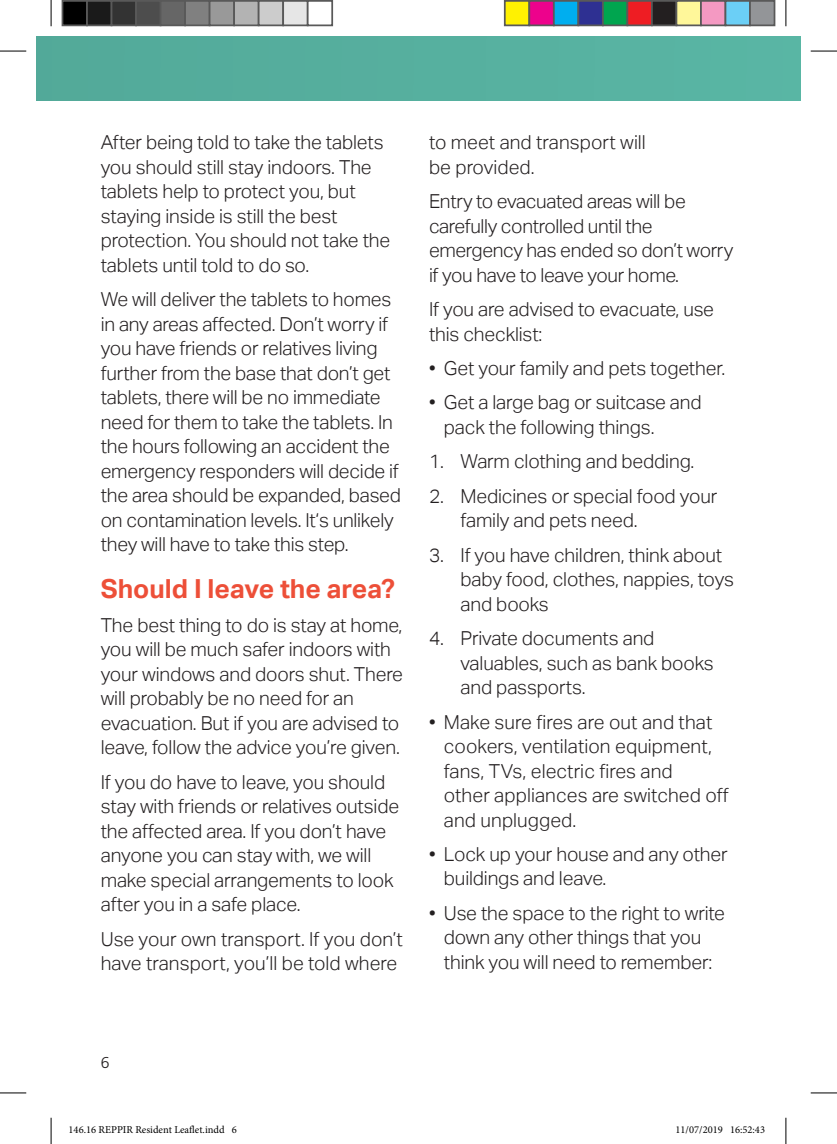
<style>
.page{position:relative;width:837px;height:1144px;background:#fff}
.page>*{position:absolute;margin:0;border:0;box-sizing:border-box;transform-origin:0 0}
.Numbered_head{font:700 26.25px "Aktiv Grotesk";color:#ed4f38}
._3__Body{font:300 19.25px/24.5px "Aktiv Grotesk";letter-spacing:-.01em;color:#231f20}
.t1{font:300 15.75px "Frutiger";color:#231f20}
.t2{font:10.5px "Minion Pro";color:#000}
</style>
<div class="page">
<div style="left:36px;top:36px;width:764px;height:65px;background:#56b09f"></div>
<svg style="left:0;top:51px;width:26px;height:1px"></svg>
<svg style="left:810px;top:51px;width:26px;height:1px"></svg>
<svg style="left:0;top:1092px;width:26px;height:1px"></svg>
<svg style="left:810px;top:1092px;width:26px;height:1px"></svg>
<svg style="left:51px;top:0;width:1px;height:26px"></svg>
<svg style="left:51px;top:1118px;width:1px;height:26px"></svg>
<svg style="left:785px;top:0;width:1px;height:26px"></svg>
<svg style="left:785px;top:1118px;width:1px;height:26px"></svg>
<div style="left:62px;top:1px;width:25px;height:24px;background:#000"></div>
<div style="left:62px;top:0;width:26px;height:26px;border:2px solid #595959"></div>
<div style="left:87px;top:1px;width:24px;height:24px;background:#1a1a1a"></div>
<div style="left:86px;top:0;width:26px;height:26px;border:2px solid #595959"></div>
<div style="left:111px;top:1px;width:25px;height:24px;background:#333"></div>
<div style="left:111px;top:0;width:26px;height:26px;border:2px solid #595959"></div>
<div style="left:136px;top:1px;width:24px;height:24px;background:#4d4d4d"></div>
<div style="left:135px;top:0;width:26px;height:26px;border:2px solid #595959"></div>
<div style="left:160px;top:1px;width:25px;height:24px;background:#666"></div>
<div style="left:160px;top:0;width:26px;height:26px;border:2px solid #595959"></div>
<div style="left:185px;top:1px;width:24px;height:24px;background:#808080"></div>
<div style="left:184px;top:0;width:26px;height:26px;border:2px solid #595959"></div>
<div style="left:209px;top:1px;width:25px;height:24px;background:#999"></div>
<div style="left:209px;top:0;width:26px;height:26px;border:2px solid #595959"></div>
<div style="left:234px;top:1px;width:24px;height:24px;background:#b3b3b3"></div>
<div style="left:233px;top:0;width:26px;height:26px;border:2px solid #595959"></div>
<div style="left:258px;top:1px;width:25px;height:24px;background:#ccc"></div>
<div style="left:258px;top:0;width:26px;height:26px;border:2px solid #595959"></div>
<div style="left:283px;top:1px;width:24px;height:24px;background:#e6e6e6"></div>
<div style="left:282px;top:0;width:26px;height:26px;border:2px solid #595959"></div>
<div style="left:307px;top:0;width:26px;height:26px;border:2px solid #595959"></div>
<div style="left:504px;top:1px;width:25px;height:24px;background:#fff101"></div>
<div style="left:503px;top:0;width:27px;height:26px;border:2px solid #595959"></div>
<div style="left:529px;top:1px;width:24px;height:24px;background:#ed028c"></div>
<div style="left:528px;top:0;width:26px;height:26px;border:2px solid #595959"></div>
<div style="left:553px;top:1px;width:25px;height:24px;background:#00aeef"></div>
<div style="left:552px;top:0;width:27px;height:26px;border:2px solid #595959"></div>
<div style="left:578px;top:1px;width:24px;height:24px;background:#2e3092"></div>
<div style="left:577px;top:0;width:26px;height:26px;border:2px solid #595959"></div>
<div style="left:602px;top:1px;width:25px;height:24px;background:#00a54f"></div>
<div style="left:601px;top:0;width:27px;height:26px;border:2px solid #595959"></div>
<div style="left:627px;top:1px;width:24px;height:24px;background:#ee1d23"></div>
<div style="left:626px;top:0;width:26px;height:26px;border:2px solid #595959"></div>
<div style="left:651px;top:1px;width:25px;height:24px;background:#231f20"></div>
<div style="left:650px;top:0;width:27px;height:26px;border:2px solid #595959"></div>
<div style="left:676px;top:1px;width:24px;height:24px;background:#fff79a"></div>
<div style="left:675px;top:0;width:26px;height:26px;border:2px solid #595959"></div>
<div style="left:700px;top:1px;width:25px;height:24px;background:#f499c2"></div>
<div style="left:699px;top:0;width:27px;height:26px;border:2px solid #595959"></div>
<div style="left:725px;top:1px;width:24px;height:24px;background:#6bcff6"></div>
<div style="left:724px;top:0;width:26px;height:26px;border:2px solid #595959"></div>
<div style="left:749px;top:1px;width:25px;height:24px;background:#939598"></div>
<div style="left:748px;top:0;width:27px;height:26px;border:2px solid #595959"></div>
<p class="_3__Body" style="left:101px;top:130px;width:291px">After being told to take the tablets you should still stay indoors. The tablets help to protect you, but staying inside is still the best protection. You should not take the tablets until told to do so.</p>
<p class="_3__Body" style="left:101px;top:287px;width:301px">We will deliver the tablets to homes in any areas affected. Don’t worry if you have friends or relatives living further from the base that don’t get tablets, there will be no immediate need for them to take the tablets. In the hours following an accident the emergency responders will decide if the area should be expanded, based on contamination levels. It‘s unlikely they will have to take this step.</p>
<p class="Numbered_head" style="left:101px;top:573px;width:296px">Should I leave the area?</p>
<p class="_3__Body" style="left:101px;top:613px;width:303px">The best thing to do is stay at home, you will be much safer indoors with your windows and doors shut. There will probably be no need for an evacuation. But if you are advised to leave, follow the advice you’re given.</p>
<p class="_3__Body" style="left:101px;top:770px;width:300px">If you do have to leave, you should stay with friends or relatives outside the affected area. If you don’t have anyone you can stay with, we will make special arrangements to look after you in a safe place.</p>
<p class="_3__Body" style="left:101px;top:927px;width:303px">Use your own transport. If you don’t have transport, you’ll be told where</p>
<p class="_3__Body" style="left:429px;top:130px;width:218px">to meet and transport will be provided.</p>
<p class="_3__Body" style="left:429px;top:189px;width:305px">Entry to evacuated areas will be carefully controlled until the emergency has ended so don’t worry if you have to leave your home.</p>
<p class="_3__Body" style="left:429px;top:297px;width:286px">If you are advised to evacuate, use this checklist:</p>
<p class="_3__Body" style="left:429px;top:356px;width:298px">• Get your family and pets together.</p>
<p class="_3__Body" style="left:444px;top:390px;width:259px;text-indent:-15px">• Get a large bag or suitcase and pack the following things.</p>
<p class="_3__Body" style="left:429px;top:449px;width:267px">1. Warm clothing and bedding.</p>
<p class="_3__Body" style="left:460px;top:484px;width:258px;text-indent:-32px">2. Medicines or special food your family and pets need.</p>
<p class="_3__Body" style="left:460px;top:543px;width:275px;text-indent:-32px">3. If you have children, think about baby food, clothes, nappies, toys and books</p>
<p class="_3__Body" style="left:460px;top:626px;width:254px;text-indent:-32px">4. Private documents and valuables, such as bank books and passports.</p>
<p class="_3__Body" style="left:444px;top:710px;width:286px;text-indent:-15px">• Make sure fires are out and that cookers, ventilation equipment, fans, TVs, electric fires and<br>other appliances are switched off and unplugged.</p>
<p class="_3__Body" style="left:444px;top:842px;width:285px;text-indent:-15px">• Lock up your house and any other buildings and leave.</p>
<p class="_3__Body" style="left:429px;top:901px;width:297px;text-align:center">• Use the space to the right to write down any other things that you think you will need to remember:</p>
<p class="t1" style="left:101px;top:1054px;width:10px">6</p>
<p class="t2" style="left:69px;top:1123px;width:170px">146.16 REPPIR Resident Leaflet.indd 6</p>
<p class="t2" style="left:675px;top:1123px;width:91px">11/07/2019 16:52:43</p>
</div>
